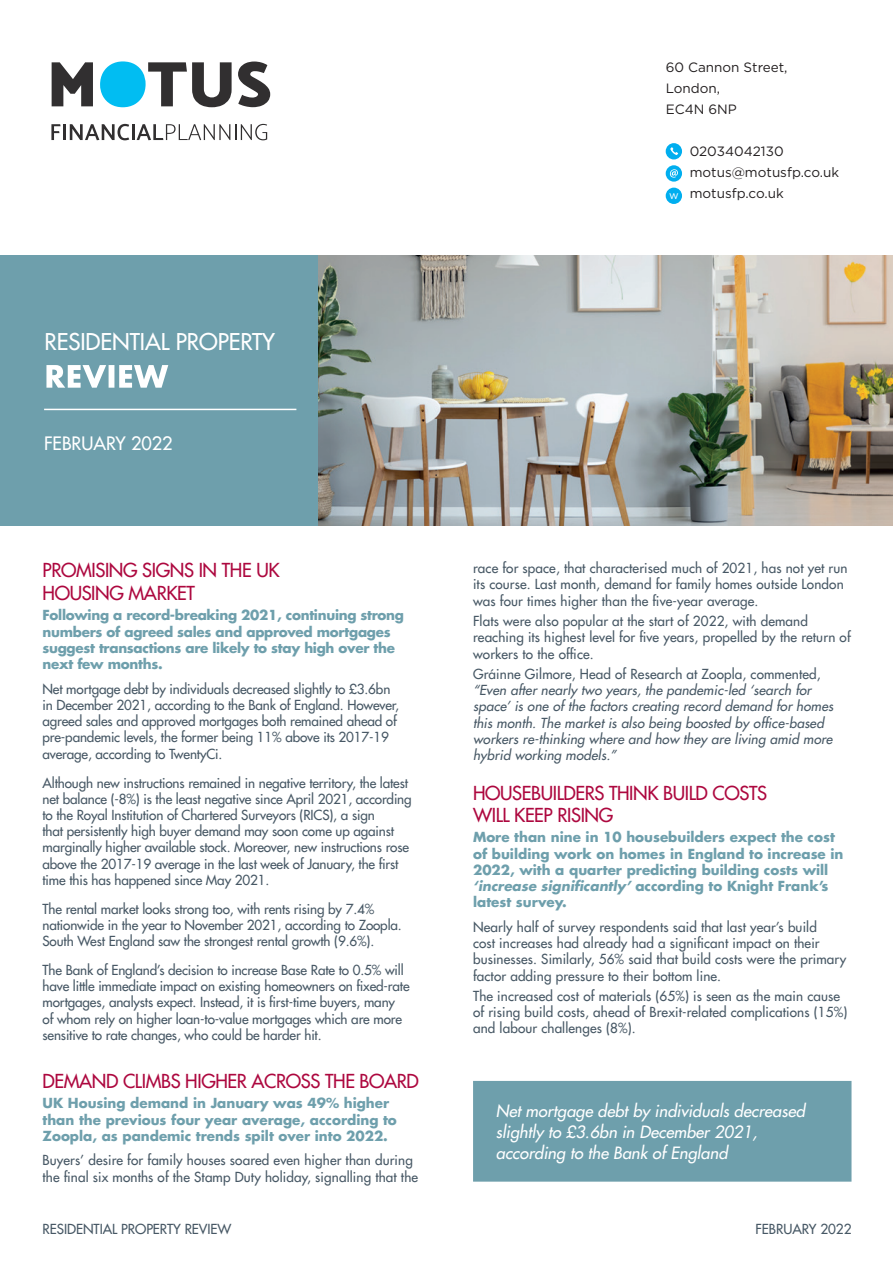
<style>
.page{position:relative;width:893px;height:1263px;background:#fff}
.page>*{position:absolute;margin:0;border:0;box-sizing:border-box;transform-origin:0 0}
.t1{font:22.5px "Futura LT";letter-spacing:-.005em;color:#fff}
.t2{font:18.75px/22.5px "Futura LT";letter-spacing:-.02em;color:#ad083f}
.t3{font:18px "Futura LT";color:#fff}
.t4{font:italic 16.5px/21px "Futura LT";color:#fff}
.t5{font:13.5px/16.2px "Futura LT";letter-spacing:-.01em;color:#475865}
.t6{font:13.5px/16.2px "Futura LT";letter-spacing:.01em;color:#475865}
.t7{font:700 13.5px/16.2px "Futura LT";color:#6e9fac}
.t8{font:italic 13.5px/16.2px "Futura LT";letter-spacing:.01em;color:#475865}
.t9{font:700 13.5px/16.2px "Futura LT";letter-spacing:-.02em;color:#6e9fac}
.t10{font:13.5px/21px "Gotham";color:#231f20}
.s1{font-size:11.1px;color:#fff}
.s2{font-style:italic}
</style>
<div class="page">
<div style="left:0;top:255px;width:319px;height:271px;background:#6e9fac"></div>
<img style="left:319px;top:255px;width:574px;height:271px">
<svg style="left:46px;top:365px;width:122px;height:23px"></svg>
<hr style="left:44px;top:409px;width:252px;height:1px;background:#fff">
<div style="left:474px;top:1082px;width:377px;height:99px;background:#6e9fac"></div>
<div style="left:473px;top:1081px;width:378px;height:100px;border:2px solid #6e9fac"></div>
<svg style="left:52px;top:62px;width:41px;height:44px"></svg>
<svg style="left:100px;top:61px;width:132px;height:46px"></svg>
<svg style="left:238px;top:62px;width:32px;height:45px"></svg>
<svg style="left:51px;top:124px;width:10px;height:16px"></svg>
<hr style="left:63px;top:124px;width:3px;height:16px;background:#312f30">
<svg style="left:70px;top:124px;width:197px;height:16px"></svg>
<div style="left:666px;top:188px;width:16px;height:16px;background:#00aeef;border-radius:50%"></div>
<div style="left:666px;top:165px;width:16px;height:17px;background:#00aeef;border-radius:50%"></div>
<svg style="left:670px;top:169px;width:8px;height:9px"></svg>
<div style="left:666px;top:143px;width:16px;height:16px;background:#00aeef;border-radius:50%"></div>
<svg style="left:670px;top:147px;width:8px;height:8px"></svg>
<h1 class="t1" style="left:45px;top:327px;width:232px">RESIDENTIAL PROPERTY</h1>
<h3 class="t3" style="left:44px;top:431px;width:130px">FEBRUARY 2022</h3>
<h2 class="t2" style="left:43px;top:559px;width:239px">PROMISING SIGNS IN THE UK<br>HOUSING MARKET</h2>
<p class="t9" style="left:43px;top:607px;width:363px">Following a record-breaking 2021, continuing strong numbers of agreed sales and approved mortgages suggest transactions are likely to stay high over the next few months.</p>
<p class="t5" style="left:43px;top:680px;width:358px">Net mortgage debt by individuals decreased slightly to £3.6bn in December 2021, according to the Bank of England. However, agreed sales and approved mortgages both remained ahead of pre-pandemic levels, the former being 11% above its 2017-19 average, according to TwentyCi.</p>
<p class="t5" style="left:43px;top:774px;width:371px">Although new instructions remained in negative territory, the latest net balance (-8%) is the least negative since April 2021, according to the Royal Institution of Chartered Surveyors (RICS), a sign<br>that persistently high buyer demand may soon come up against marginally higher available stock. Moreover, new instructions rose above the 2017-19 average in the last week of January, the first time this has happened since May 2021.</p>
<p class="t5" style="left:43px;top:900px;width:361px">The rental market looks strong too, with rents rising by 7.4% nationwide in the year to November 2021, according to Zoopla.<br>South West England saw the strongest rental growth (9.6%).</p>
<p class="t5" style="left:43px;top:962px;width:369px">The Bank of England’s decision to increase Base Rate to 0.5% will have little immediate impact on existing homeowners on fixed-rate mortgages, analysts expect. Instead, it is first-time buyers, many<br>of whom rely on higher loan-to-value mortgages which are more sensitive to rate changes, who could be harder hit.</p>
<h2 class="t2" style="left:43px;top:1069px;width:378px">DEMAND CLIMBS HIGHER ACROSS THE BOARD</h2>
<p class="t7" style="left:43px;top:1095px;width:356px">UK Housing demand in January was 49% higher than the previous four year average, according to<br>Zoopla, as pandemic trends spilt over into 2022.</p>
<p class="t6" style="left:43px;top:1152px;width:377px">Buyers’ desire for family houses soared even higher than during the final six months of the Stamp Duty holiday, signalling that the</p>
<p class="t10" style="left:666px;top:57px;width:123px">60 Cannon Street,<br>London,<br>EC4N 6NP</p>
<p class="t10" style="left:690px;top:141px;width:96px">02034042130</p>
<p class="t10" style="left:690px;top:162px;width:151px">motus@motusfp.co.uk</p>
<p class="t10" style="left:669px;top:183px;width:116px"><span class="s1">w</span> motusfp.co.uk</p>
<p class="t6" style="left:473px;top:560px;width:376px">race for space, that characterised much of 2021, has not yet run its course. Last month, demand for family homes outside London was four times higher than the five-year average.</p>
<p class="t6" style="left:473px;top:613px;width:379px">Flats were also popular at the start of 2022, with demand reaching its highest level for five years, propelled by the return of workers to the office.</p>
<p class="t6" style="left:473px;top:666px;width:349px">Gráinne Gilmore, Head of Research at Zoopla, commented,</p>
<p class="t8" style="left:473px;top:682px;width:362px">“Even after nearly two years, the pandemic-led ‘search for space’ is one of the factors creating record demand for homes this month. The market is also being boosted by office-based workers re-thinking where and how they are living amid more hybrid working models.”</p>
<h2 class="t2" style="left:473px;top:781px;width:295px">HOUSEBUILDERS THINK BUILD COSTS<br>WILL KEEP RISING</h2>
<p class="t7" style="left:473px;top:829px;width:372px">More than nine in 10 housebuilders expect the cost of building work on homes in England to increase in 2022, with a quarter predicting building costs will <span class="s2">‘increase significantly’</span> according to Knight Frank’s latest survey.</p>
<p class="t6" style="left:473px;top:919px;width:375px">Nearly half of survey respondents said that last year’s build<br>cost increases had already had a significant impact on their businesses. Similarly, 56% said that build costs were the primary factor adding pressure to their bottom line.</p>
<p class="t6" style="left:473px;top:988px;width:376px">The increased cost of materials (65%) is seen as the main cause of rising build costs, ahead of Brexit-related complications (15%) and labour challenges (8%).</p>
<p class="t4" style="left:496px;top:1100px;width:311px">Net mortgage debt by individuals decreased slightly to £3.6bn in December 2021, according to the Bank of England</p>
<p class="t5" style="left:43px;top:1221px;width:190px">RESIDENTIAL PROPERTY REVIEW</p>
<p class="t5" style="left:756px;top:1221px;width:97px">FEBRUARY 2022</p>
</div>
